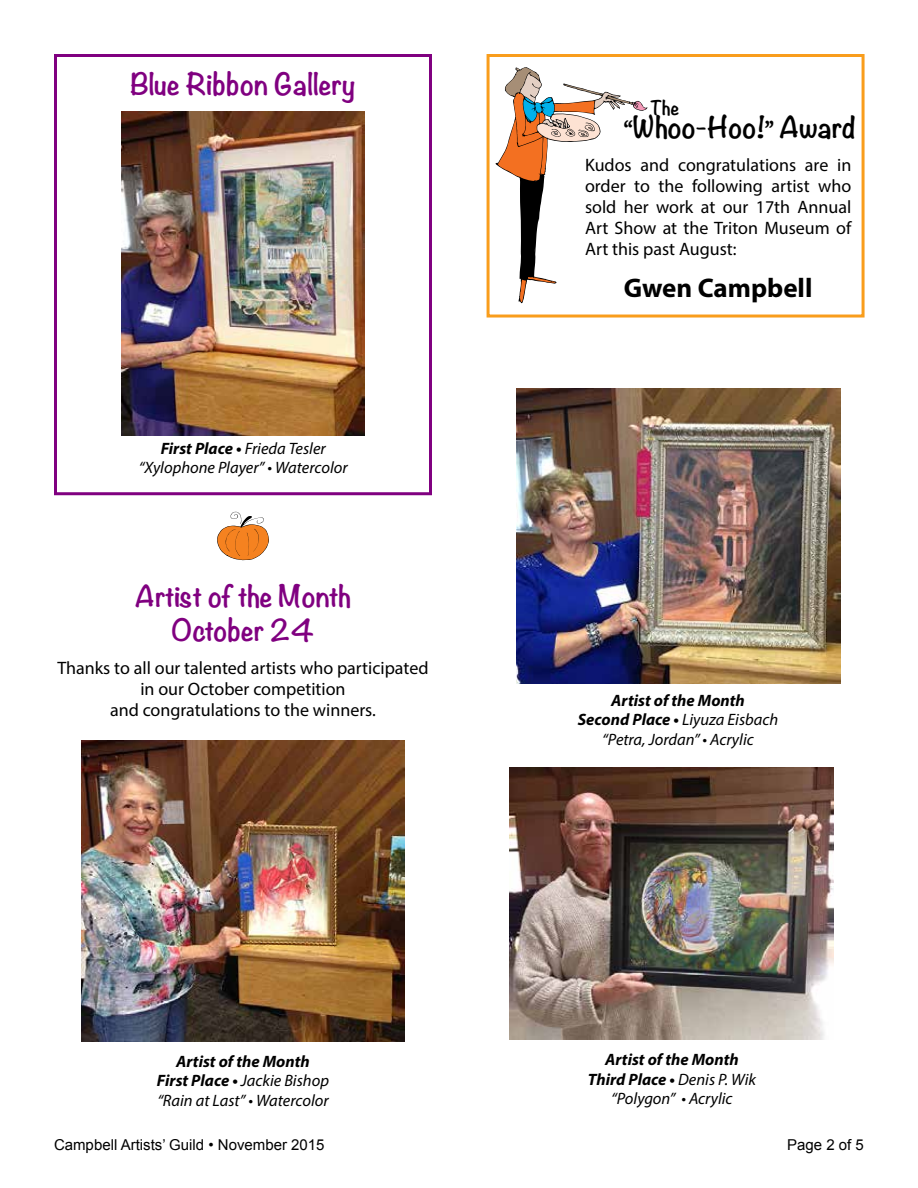
<style>
.page{position:relative;width:918px;height:1188px;background:#fff}
.page>*{position:absolute;margin:0;border:0;box-sizing:border-box;transform-origin:0 0}
.t1{font:700 27px/33.5px "Noteworthy";color:#800080;text-align:center}
.t2{font:700 27px "Noteworthy";color:#000}
.t3{font:700 27px "Myriad Pro";color:#000}
.t4{font:18px/21px "Myriad Pro";color:#000;text-align:center}
.t5{font:700 18px "Noteworthy";color:#000}
.t6{font:italic 16.5px/19.8px "Myriad Pro";color:#000;text-align:center}
.t7{font:italic 700 16.5px/19.8px "Myriad Pro";color:#000;text-align:center}
.t8{font:15px "Arial";color:#000}
.s1{font-weight:700}
.s2{font-size:21px}
.s3{font-weight:400}
</style>
<div class="page">
<img style="left:510px;top:768px;width:324px;height:271px">
<div style="left:54px;top:54px;width:378px;height:441px;border:3px solid #800080"></div>
<img style="left:122px;top:111px;width:243px;height:324px">
<img style="left:81px;top:740px;width:324px;height:302px">
<img style="left:516px;top:388px;width:324px;height:295px">
<svg style="left:217px;top:512px;width:52px;height:48px"></svg>
<div style="left:487px;top:54px;width:378px;height:264px;border:3px solid #f99d1c"></div>
<svg style="left:495px;top:67px;width:152px;height:237px"></svg>
<h1 class="t1" style="left:130px;top:66px;width:227px">Blue Ribbon Gallery</h1>
<p class="t6" style="left:139px;top:438px;width:210px"><span class="s1">First Place •</span> Frieda Tesler “Xylophone Player” • Watercolor</p>
<h1 class="t1" style="left:135px;top:579px;width:218px">Artist of the Month<br>October 24</h1>
<p class="t4" style="left:57px;top:657px;width:373px">Thanks to all our talented artists who participated in our October competition<br>and congratulations to the winners.</p>
<p class="t5" style="left:651px;top:92px;width:30px">The</p>
<h1 class="t2" style="left:624px;top:103px;width:233px"><span class="s2">“</span>Whoo-Hoo!<span class="s2">”</span> Award</h1>
<p class="t4" style="left:585px;top:154px;width:268px;text-align:justify">Kudos and congratulations are in order to the following artist who sold her work at our 17th Annual Art Show at the Triton Museum of Art this past August:</p>
<h1 class="t3" style="left:624px;top:270px;width:190px">Gwen Campbell</h1>
<p class="t6" style="left:578px;top:690px;width:202px"><span class="s1">Artist of the Month<br>Second Place •</span> Liyuza Eisbach “Petra, Jordan” • Acrylic</p>
<p class="t6" style="left:157px;top:1051px;width:174px"><span class="s1">Artist of the Month<br>First Place •</span> Jackie Bishop “Rain at Last” • Watercolor</p>
<p class="t7" style="left:588px;top:1049px;width:170px">Artist of the Month<br>Third Place • <span class="s3">Denis P. Wik “Polygon” • Acrylic</span></p>
<p class="t8" style="left:54px;top:1135px;width:272px">Campbell Artists’ Guild • November 2015</p>
<p class="t8" style="left:787px;top:1135px;width:78px">Page 2 of 5</p>
</div>
